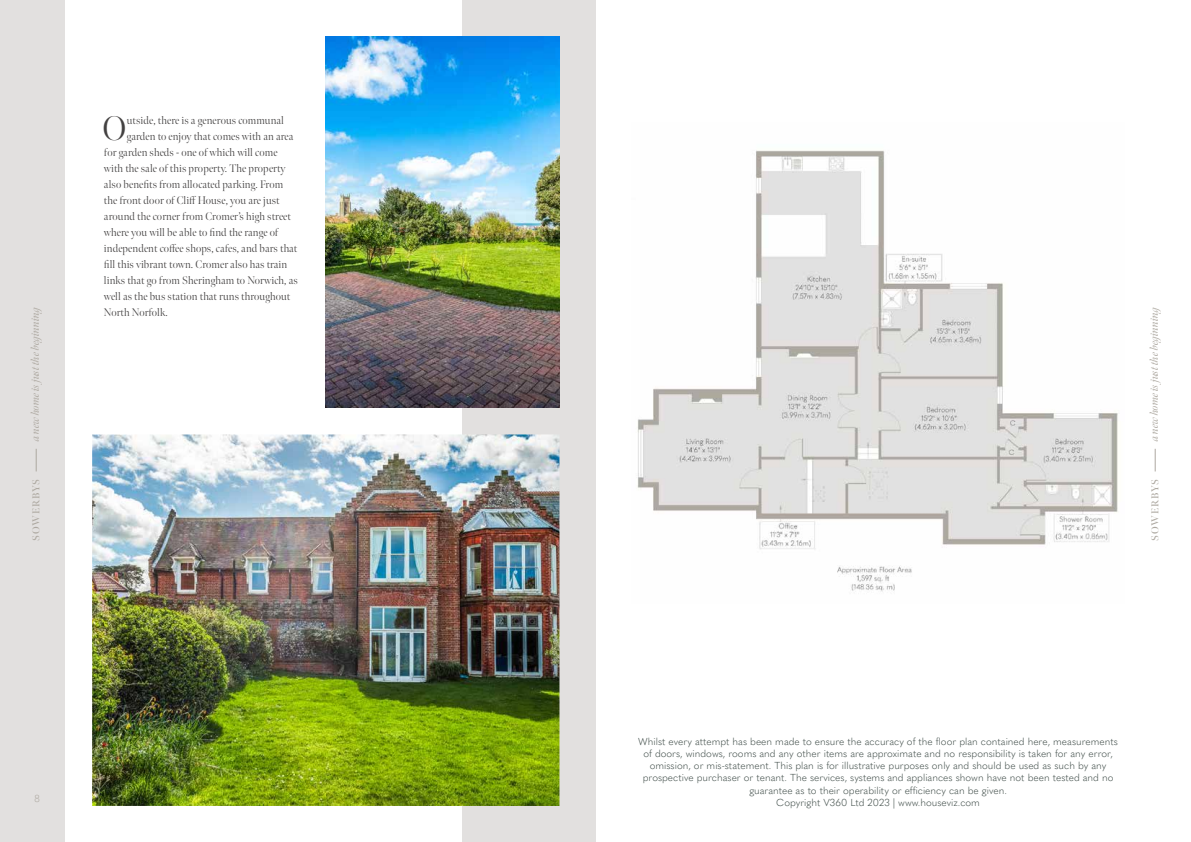
<style>
.page{position:relative;width:1191px;height:842px;background:#fff}
.page>*{position:absolute;margin:0;border:0;box-sizing:border-box;transform-origin:0 0}
.t1{font:300 34px "Meno Banner";color:#434141}
.t2{font:300 11px "Meno Banner";letter-spacing:.01em;color:#434141}
.t3{font:italic 11px "Meno Banner";letter-spacing:-.01em;color:#ada8a0}
.t4{font:300 10px/12px "Quasimoda";color:#3e4b47;text-align:center}
.t5{font:600 10px "Meno Banner";letter-spacing:.08em;color:#ada8a0}
.t6{font:300 10px "Quasimoda";color:#ada8a0}
</style>
<div class="page">
<div style="left:0;top:0;width:595px;height:842px;background:#e2e0df"></div>
<svg style="left:1155px;top:449px;width:1px;height:22px"></svg>
<svg style="left:36px;top:449px;width:1px;height:22px"></svg>
<div style="left:65px;top:0;width:397px;height:842px;background:#fff"></div>
<img style="left:92px;top:434px;width:467px;height:372px">
<img style="left:637px;top:150px;width:481px;height:442px">
<img style="left:326px;top:37px;width:233px;height:370px">
<p class="t3" style="left:29px;top:441px;width:138px;rotate:-90deg">a new home is just the beginning</p>
<p class="t5" style="left:30px;top:541px;width:63px;rotate:-90deg">SOWERBYS</p>
<h1 class="t1" style="left:103px;top:108px;width:25px">O</h1>
<p class="t2" style="left:127px;top:114px;width:159px">utside, there is a generous communal</p>
<p class="t2" style="left:127px;top:130px;width:168px">garden to enjoy that comes with an area</p>
<p class="t2" style="left:104px;top:146px;width:175px">for garden sheds - one of which will come</p>
<p class="t2" style="left:104px;top:162px;width:183px">with the sale of this property. The property</p>
<p class="t2" style="left:104px;top:178px;width:181px">also benefits from allocated parking. From</p>
<p class="t2" style="left:104px;top:194px;width:177px">the front door of Cliff House, you are just</p>
<p class="t2" style="left:104px;top:210px;width:188px">around the corner from Cromer’s high street</p>
<p class="t2" style="left:104px;top:226px;width:176px">where you will be able to find the range of</p>
<p class="t2" style="left:104px;top:242px;width:195px">independent coffee shops, cafes, and bars that</p>
<p class="t2" style="left:104px;top:258px;width:185px">fill this vibrant town. Cromer also has train</p>
<p class="t2" style="left:104px;top:274px;width:195px">links that go from Sheringham to Norwich, as</p>
<p class="t2" style="left:104px;top:290px;width:188px">well as the bus station that runs throughout</p>
<p class="t2" style="left:104px;top:306px;width:66px">North Norfolk.</p>
<p class="t6" style="left:35px;top:791px;width:7px">8</p>
<p class="t3" style="left:1147px;top:441px;width:138px;rotate:-90deg">a new home is just the beginning</p>
<p class="t5" style="left:1149px;top:541px;width:63px;rotate:-90deg">SOWERBYS</p>
<p class="t4" style="left:638px;top:735px;width:481px">Whilst every attempt has been made to ensure the accuracy of the floor plan contained here, measurements of doors, windows, rooms and any other items are approximate and no responsibility is taken for any error, omission, or mis-statement. This plan is for illustrative purposes only and should be used as such by any prospective purchaser or tenant. The services, systems and appliances shown have not been tested and no guarantee as to their operability or efficiency can be given.<br>Copyright V360 Ltd 2023 | www.houseviz.com</p>
</div>
